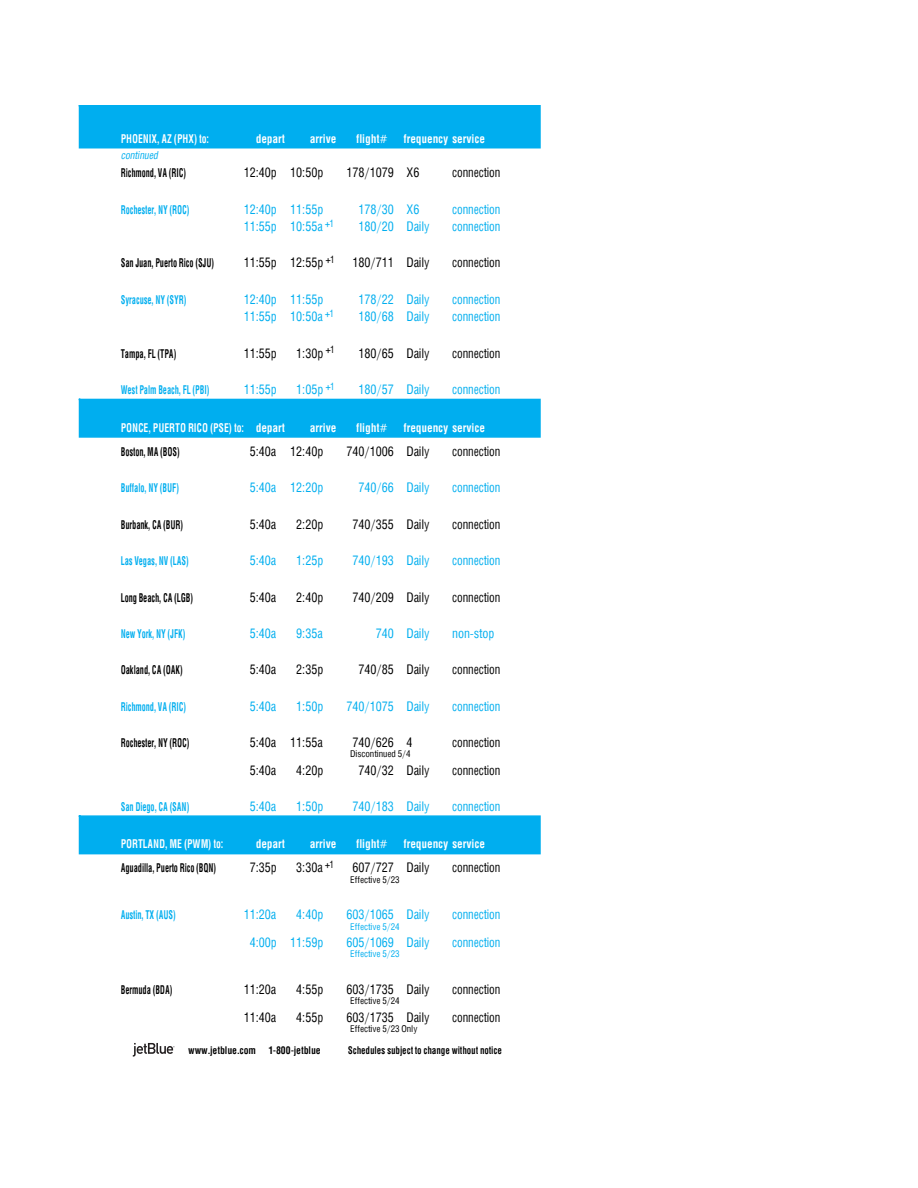
<style>
.page{position:relative;width:918px;height:1188px;background:#fff}
.page>*{position:absolute;margin:0;border:0;box-sizing:border-box;transform-origin:0 0}
.t1{font:12.75px "F125 F41";color:#00aeef;scale:.94 1}
.t2{font:12.75px "F125 F41";color:#000;scale:.94 1}
.t3{font:12.75px "F125 F41";color:#000;scale:.88 1}
.t4{font:12.75px "F125 F41";color:#00aeef;scale:.88 1}
.t5{font:12px "F125 F91";color:#000;scale:.69 1}
.t6{font:12px "F125 F91";color:#00aeef;scale:.69 1}
.t7{font:12px "F125 F91";color:#fff;scale:.94 1}
.t8{font:12px "F125 F91";color:#fff;scale:.81 1}
.t9{font:10.5px "F125 F91";color:#000;scale:.86 1}
.t10{font:10.5px "F125 F91";color:#000;scale:.93 1}
.t11{font:italic 10.5px "F125 F41";color:#00aeef;scale:.93 1}
.t12{font:9px "F125 F41";color:#000}
.t13{font:9px "F125 F41";color:#00aeef}
</style>
<div class="page">
<svg style="left:133px;top:1043px;width:42px;height:14px"></svg>
<div style="left:78px;top:105px;width:463px;height:44px;background:#00aeef"></div>
<div style="left:78px;top:398px;width:463px;height:40px;background:#00aeef"></div>
<div style="left:78px;top:815px;width:463px;height:40px;background:#00aeef"></div>
<p class="t8" style="left:121px;top:134px;width:110px">PHOENIX, AZ (PHX) to:</p>
<p class="t7" style="left:256px;top:134px;width:33px">depart</p>
<p class="t7" style="left:310px;top:134px;width:30px">arrive</p>
<p class="t7" style="left:356px;top:134px;width:35px">flight#</p>
<p class="t7" style="left:403px;top:134px;width:88px">frequency service</p>
<p class="t11" style="left:121px;top:151px;width:43px">continued</p>
<p class="t5" style="left:121px;top:168px;width:96px">Richmond, VA (RIC)</p>
<p class="t2" style="left:244px;top:168px;width:86px">12:40p 10:50p</p>
<p class="t2" style="left:347px;top:168px;width:79px">178/1079 X6</p>
<p class="t3" style="left:452px;top:168px;width:56px">connection</p>
<p class="t6" style="left:121px;top:205px;width:101px">Rochester, NY (ROC)</p>
<p class="t1" style="left:244px;top:204px;width:86px">12:40p 11:55p</p>
<p class="t1" style="left:359px;top:204px;width:66px">178/30 X6</p>
<p class="t4" style="left:452px;top:204px;width:56px">connection</p>
<p class="t1" style="left:244px;top:221px;width:98px">11:55p 10:55a <sup>J</sup><sup>1</sup></p>
<p class="t1" style="left:359px;top:221px;width:77px">180/20 Daily</p>
<p class="t4" style="left:452px;top:221px;width:56px">connection</p>
<p class="t5" style="left:121px;top:259px;width:137px">San Juan, Puerto Rico (SJU)</p>
<p class="t2" style="left:244px;top:258px;width:98px">11:55p 12:55p <sup>J</sup><sup>1</sup></p>
<p class="t2" style="left:353px;top:258px;width:83px">180/711 Daily</p>
<p class="t3" style="left:452px;top:258px;width:56px">connection</p>
<p class="t6" style="left:121px;top:295px;width:97px">Syracuse, NY (SYR)</p>
<p class="t1" style="left:244px;top:294px;width:86px">12:40p 11:55p</p>
<p class="t1" style="left:359px;top:294px;width:77px">178/22 Daily</p>
<p class="t4" style="left:452px;top:294px;width:56px">connection</p>
<p class="t1" style="left:244px;top:312px;width:98px">11:55p 10:50a <sup>J</sup><sup>1</sup></p>
<p class="t1" style="left:359px;top:312px;width:77px">180/68 Daily</p>
<p class="t4" style="left:452px;top:312px;width:56px">connection</p>
<p class="t5" style="left:121px;top:349px;width:82px">Tampa, FL (TPA)</p>
<p class="t2" style="left:244px;top:348px;width:37px">11:55p</p>
<p class="t2" style="left:296px;top:348px;width:42px">1:30p <sup>J</sup><sup>1</sup></p>
<p class="t2" style="left:359px;top:348px;width:77px">180/65 Daily</p>
<p class="t3" style="left:452px;top:348px;width:56px">connection</p>
<p class="t6" style="left:121px;top:385px;width:130px">West Palm Beach, FL (PBI)</p>
<p class="t1" style="left:244px;top:385px;width:37px">11:55p</p>
<p class="t1" style="left:296px;top:385px;width:42px">1:05p <sup>J</sup><sup>1</sup></p>
<p class="t1" style="left:359px;top:385px;width:77px">180/57 Daily</p>
<p class="t4" style="left:452px;top:385px;width:56px">connection</p>
<p class="t8" style="left:121px;top:423px;width:204px">PONCE, PUERTO RICO (PSE) to: depart</p>
<p class="t7" style="left:310px;top:423px;width:30px">arrive</p>
<p class="t7" style="left:356px;top:423px;width:35px">flight#</p>
<p class="t7" style="left:403px;top:423px;width:88px">frequency service</p>
<p class="t5" style="left:121px;top:447px;width:87px">Boston, MA (BOS)</p>
<p class="t2" style="left:250px;top:446px;width:80px">5:40a 12:40p</p>
<p class="t2" style="left:347px;top:446px;width:90px">740/1006 Daily</p>
<p class="t3" style="left:452px;top:446px;width:56px">connection</p>
<p class="t6" style="left:121px;top:483px;width:86px">Buffalo, NY (BUF)</p>
<p class="t1" style="left:250px;top:483px;width:80px">5:40a 12:20p</p>
<p class="t1" style="left:359px;top:483px;width:77px">740/66 Daily</p>
<p class="t4" style="left:452px;top:483px;width:56px">connection</p>
<p class="t5" style="left:121px;top:520px;width:92px">Burbank, CA (BUR)</p>
<p class="t2" style="left:250px;top:519px;width:30px">5:40a</p>
<p class="t2" style="left:296px;top:519px;width:30px">2:20p</p>
<p class="t2" style="left:353px;top:519px;width:83px">740/355 Daily</p>
<p class="t3" style="left:452px;top:519px;width:56px">connection</p>
<p class="t6" style="left:121px;top:556px;width:100px">Las Vegas, NV (LAS)</p>
<p class="t1" style="left:250px;top:556px;width:30px">5:40a</p>
<p class="t1" style="left:296px;top:556px;width:30px">1:25p</p>
<p class="t1" style="left:353px;top:556px;width:83px">740/193 Daily</p>
<p class="t4" style="left:452px;top:556px;width:56px">connection</p>
<p class="t5" style="left:121px;top:593px;width:106px">Long Beach, CA (LGB)</p>
<p class="t2" style="left:250px;top:592px;width:30px">5:40a</p>
<p class="t2" style="left:296px;top:592px;width:30px">2:40p</p>
<p class="t2" style="left:353px;top:592px;width:83px">740/209 Daily</p>
<p class="t3" style="left:452px;top:592px;width:56px">connection</p>
<p class="t6" style="left:121px;top:629px;width:95px">New York, NY (JFK)</p>
<p class="t1" style="left:250px;top:628px;width:30px">5:40a</p>
<p class="t1" style="left:296px;top:628px;width:30px">9:35a</p>
<p class="t1" style="left:376px;top:628px;width:59px">740 Daily</p>
<p class="t1" style="left:452px;top:628px;width:46px">non-stop</p>
<p class="t5" style="left:121px;top:666px;width:91px">Oakland, CA (OAK)</p>
<p class="t2" style="left:250px;top:665px;width:30px">5:40a</p>
<p class="t2" style="left:296px;top:665px;width:30px">2:35p</p>
<p class="t2" style="left:359px;top:665px;width:77px">740/85 Daily</p>
<p class="t3" style="left:452px;top:665px;width:56px">connection</p>
<p class="t6" style="left:121px;top:702px;width:96px">Richmond, VA (RIC)</p>
<p class="t1" style="left:250px;top:701px;width:30px">5:40a</p>
<p class="t1" style="left:296px;top:701px;width:30px">1:50p</p>
<p class="t1" style="left:347px;top:701px;width:90px">740/1075 Daily</p>
<p class="t4" style="left:452px;top:701px;width:56px">connection</p>
<p class="t5" style="left:121px;top:738px;width:101px">Rochester, NY (ROC)</p>
<p class="t2" style="left:250px;top:737px;width:79px">5:40a 11:55a</p>
<p class="t2" style="left:353px;top:737px;width:65px">740/626 4</p>
<p class="t3" style="left:452px;top:737px;width:56px">connection</p>
<p class="t12" style="left:350px;top:751px;width:62px">Discontinued 5/4</p>
<p class="t2" style="left:250px;top:765px;width:30px">5:40a</p>
<p class="t2" style="left:296px;top:765px;width:30px">4:20p</p>
<p class="t2" style="left:359px;top:765px;width:77px">740/32 Daily</p>
<p class="t3" style="left:452px;top:765px;width:56px">connection</p>
<p class="t6" style="left:121px;top:802px;width:101px">San Diego, CA (SAN)</p>
<p class="t1" style="left:250px;top:801px;width:30px">5:40a</p>
<p class="t1" style="left:296px;top:801px;width:30px">1:50p</p>
<p class="t1" style="left:353px;top:801px;width:83px">740/183 Daily</p>
<p class="t4" style="left:452px;top:801px;width:56px">connection</p>
<p class="t8" style="left:121px;top:840px;width:128px">PORTLAND, ME (PWM) to:</p>
<p class="t7" style="left:256px;top:840px;width:33px">depart</p>
<p class="t7" style="left:310px;top:840px;width:30px">arrive</p>
<p class="t7" style="left:356px;top:840px;width:35px">flight#</p>
<p class="t7" style="left:403px;top:840px;width:88px">frequency service</p>
<p class="t5" style="left:121px;top:864px;width:140px">Aguadilla, Puerto Rico (BQN)</p>
<p class="t2" style="left:250px;top:863px;width:30px">7:35p</p>
<p class="t2" style="left:296px;top:863px;width:42px">3:30a <sup>J</sup><sup>1</sup></p>
<p class="t2" style="left:353px;top:863px;width:83px">607/727 Daily</p>
<p class="t3" style="left:452px;top:863px;width:56px">connection</p>
<p class="t12" style="left:350px;top:876px;width:51px">Effective 5/23</p>
<p class="t6" style="left:121px;top:910px;width:81px">Austin, TX (AUS)</p>
<p class="t1" style="left:244px;top:910px;width:36px">11:20a</p>
<p class="t1" style="left:296px;top:910px;width:30px">4:40p</p>
<p class="t1" style="left:347px;top:910px;width:90px">603/1065 Daily</p>
<p class="t4" style="left:452px;top:910px;width:56px">connection</p>
<p class="t13" style="left:350px;top:923px;width:51px">Effective 5/24</p>
<p class="t1" style="left:250px;top:937px;width:80px">4:00p 11:59p</p>
<p class="t1" style="left:347px;top:937px;width:90px">605/1069 Daily</p>
<p class="t4" style="left:452px;top:937px;width:56px">connection</p>
<p class="t13" style="left:350px;top:951px;width:51px">Effective 5/23</p>
<p class="t5" style="left:121px;top:985px;width:76px">Bermuda (BDA)</p>
<p class="t2" style="left:244px;top:984px;width:36px">11:20a</p>
<p class="t2" style="left:296px;top:984px;width:30px">4:55p</p>
<p class="t2" style="left:347px;top:984px;width:90px">603/1735 Daily</p>
<p class="t3" style="left:452px;top:984px;width:56px">connection</p>
<p class="t12" style="left:350px;top:998px;width:51px">Effective 5/24</p>
<p class="t2" style="left:244px;top:1012px;width:36px">11:40a</p>
<p class="t2" style="left:296px;top:1012px;width:30px">4:55p</p>
<p class="t2" style="left:347px;top:1012px;width:90px">603/1735 Daily</p>
<p class="t3" style="left:452px;top:1012px;width:56px">connection</p>
<p class="t12" style="left:350px;top:1025px;width:69px">Effective 5/23 Only</p>
<p class="t10" style="left:188px;top:1047px;width:144px">www.jetblue.com 1-800-jetblue</p>
<p class="t9" style="left:348px;top:1047px;width:181px">Schedules subject to change without notice</p>
</div>
